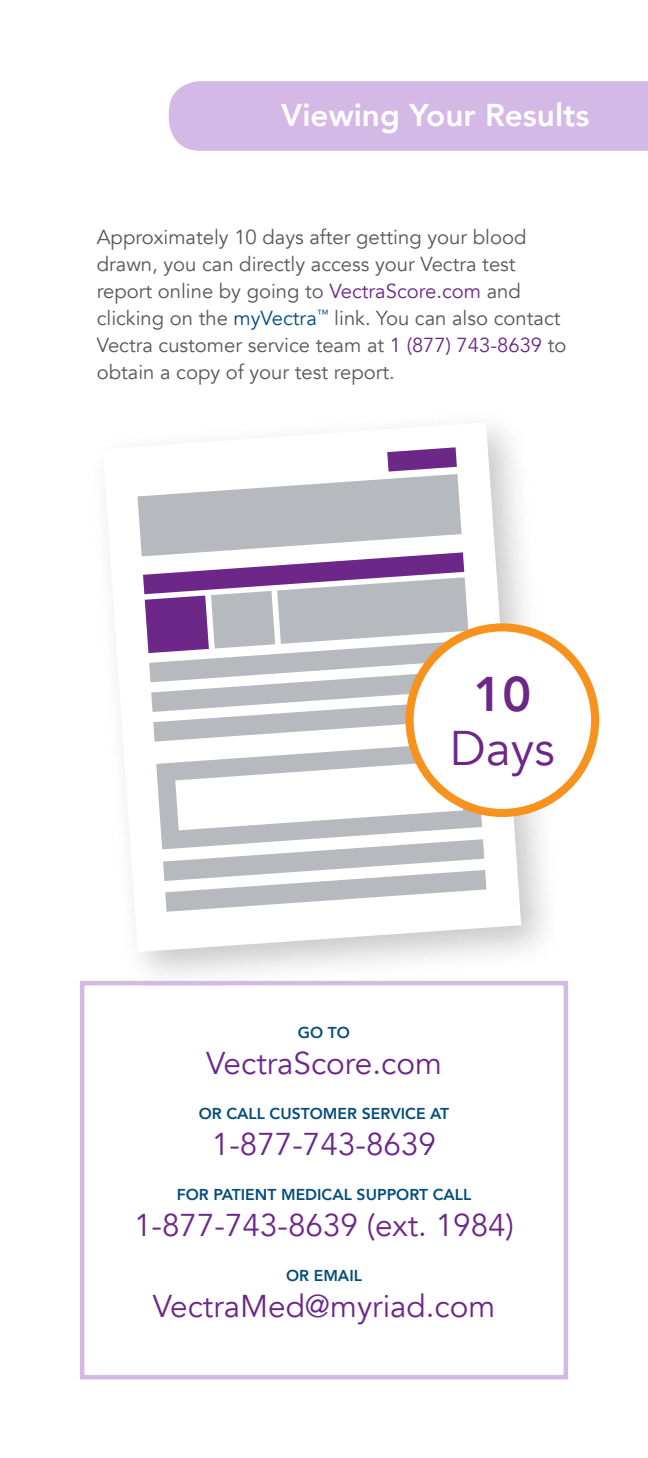
<style>
.page{position:relative;width:648px;height:1458px;background:#fff}
.page>*{position:absolute;margin:0;border:0;box-sizing:border-box;transform-origin:0 0}
.t1{font:48.6px "Avenir";color:#6c2789}
.t2{font:800 48.6px "Avenir";color:#6c2789}
.t3{font:31.5px "Avenir";color:#6c2789}
.t4{font:800 31.5px "Avenir";color:#fff}
.t5{font:20.25px/27px "Avenir";color:#57585a}
.t6{font:800 15.75px "Avenir";color:#044d7c}
.s1{color:#6c2789}
.s2{color:#044d7c}
</style>
<div class="page">
<div style="left:169px;top:81px;width:479px;height:70px;background:#d4b8e6"></div>
<div style="left:86px;top:405px;width:478px;height:591px;background:#231f20;opacity:.25"></div>
<svg style="left:103px;top:422px;width:418px;height:530px"></svg>
<svg style="left:147px;top:742px;width:345px;height:117px"></svg>
<svg style="left:163px;top:839px;width:323px;height:73px"></svg>
<svg style="left:138px;top:447px;width:337px;height:295px"></svg>
<div style="left:410px;top:627px;width:185px;height:186px;background:#fff;border-radius:50%"></div>
<div style="left:406px;top:623px;width:193px;height:194px;border:8px solid #f7931d;border-radius:50%"></div>
<div style="left:80px;top:981px;width:488px;height:398px;border:4px solid #d4b8e6"></div>
<p class="t4" style="left:281px;top:91px;width:310px">Viewing Your Results</p>
<p class="t5" style="left:97px;top:223px;width:471px">Approximately 10 days after getting your blood drawn, you can directly access your Vectra test report online by going to <span class="s1">VectraScore.com</span> and clicking on the <span class="s2">myVectra</span><sup>™</sup> link. You can also contact Vectra customer service team at <span class="s1">1 (877) 743-8639</span> to obtain a copy of your test report.</p>
<p class="t2" style="left:474px;top:656px;width:59px">10</p>
<p class="t1" style="left:450px;top:719px;width:107px">Days</p>
<p class="t6" style="left:298px;top:1021px;width:54px">GO TO</p>
<p class="t3" style="left:206px;top:1045px;width:237px">VectraScore.com</p>
<p class="t6" style="left:199px;top:1102px;width:252px">OR CALL CUSTOMER SERVICE AT</p>
<p class="t3" style="left:212px;top:1126px;width:226px">1-877-743-8639</p>
<p class="t6" style="left:177px;top:1183px;width:296px">FOR PATIENT MEDICAL SUPPORT CALL</p>
<p class="t3" style="left:134px;top:1207px;width:381px">1-877-743-8639 (ext. 1984)</p>
<p class="t6" style="left:286px;top:1264px;width:77px">OR EMAIL</p>
<p class="t3" style="left:153px;top:1288px;width:344px">VectraMed@myriad.com</p>
</div>
